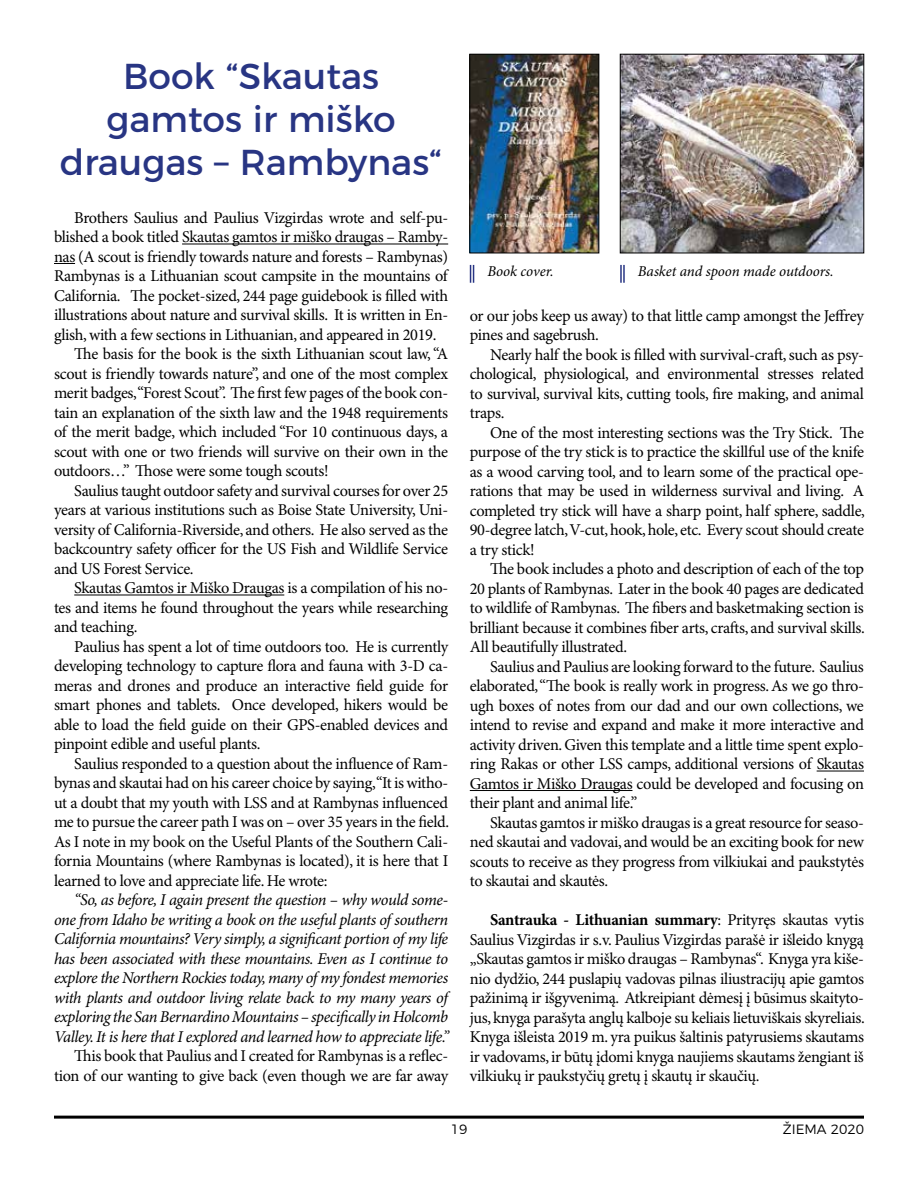
<style>
.page{position:relative;width:918px;height:1188px;background:#fff}
.page>*{position:absolute;margin:0;border:0;box-sizing:border-box;transform-origin:0 0}
.t1{font:36px/43.2px "Montserrat";color:#283583;text-align:center}
.t2{font:16.5px/19.5px "Minion Pro";letter-spacing:-.025em;color:#000;text-align:justify}
.t3{font:italic 16.5px/19.5px "Minion Pro";letter-spacing:-.03em;color:#000;text-align:justify}
.t4{font:italic 15px "Minion Pro";letter-spacing:-.005em;color:#000}
.t5{font:300 13.5px "Montserrat";color:#000}
.s1{font-weight:700}
</style>
<div class="page">
<hr style="left:54px;top:1116px;width:810px;height:3px;background:#000">
<hr style="left:182px;top:244px;width:266px;height:1px;background:#000">
<svg style="left:54px;top:263px;width:21px;height:1px"></svg>
<hr style="left:74px;top:595px;width:210px;height:1px;background:#000">
<hr style="left:817px;top:771px;width:47px;height:1px;background:#000">
<hr style="left:470px;top:790px;width:162px;height:1px;background:#000">
<img style="left:472px;top:56px;width:125px;height:195px">
<div style="left:470px;top:54px;width:129px;height:199px;border:1px solid #000"></div>
<img style="left:622px;top:56px;width:240px;height:195px">
<div style="left:620px;top:54px;width:244px;height:199px;border:1px solid #000"></div>
<svg style="left:470px;top:265px;width:4px;height:18px"></svg>
<svg style="left:620px;top:265px;width:5px;height:18px"></svg>
<h1 class="t1" style="left:60px;top:52px;width:384px">Book “Skautas gamtos ir miško draugas – Rambynas“</h1>
<p class="t2" style="left:74px;top:208px;width:375px">Brothers Saulius and Paulius Vizgirdas wrote and self-pu-</p>
<p class="t2" style="left:54px;top:228px;width:396px">blished a book titled Skautas gamtos ir miško draugas – Ramby-</p>
<p class="t2" style="left:54px;top:247px;width:396px">nas (A scout is friendly towards nature and forests – Rambynas)</p>
<p class="t2" style="left:54px;top:267px;width:395px">Rambynas is a Lithuanian scout campsite in the mountains of</p>
<p class="t2" style="left:54px;top:287px;width:396px">California. The pocket-sized, 244 page guidebook is filled with</p>
<p class="t2" style="left:54px;top:306px;width:396px">illustrations about nature and survival skills. It is written in En-</p>
<p class="t2" style="left:54px;top:325px;width:384px">glish, with a few sections in Lithuanian, and appeared in 2019.</p>
<p class="t2" style="left:74px;top:345px;width:375px">The basis for the book is the sixth Lithuanian scout law, “A</p>
<p class="t2" style="left:54px;top:365px;width:396px">scout is friendly towards nature”, and one of the most complex</p>
<p class="t2" style="left:54px;top:384px;width:396px">merit badges, “Forest Scout”. The first few pages of the book con-</p>
<p class="t2" style="left:54px;top:403px;width:396px">tain an explanation of the sixth law and the 1948 requirements</p>
<p class="t2" style="left:54px;top:423px;width:396px">of the merit badge, which included “For 10 continuous days, a</p>
<p class="t2" style="left:54px;top:443px;width:396px">scout with one or two friends will survive on their own in the</p>
<p class="t2" style="left:54px;top:462px;width:276px">outdoors…” Those were some tough scouts!</p>
<p class="t2" style="left:74px;top:482px;width:375px">Saulius taught outdoor safety and survival courses for over 25</p>
<p class="t2" style="left:54px;top:501px;width:396px">years at various institutions such as Boise State University, Uni-</p>
<p class="t2" style="left:54px;top:521px;width:396px">versity of California-Riverside, and others. He also served as the</p>
<p class="t2" style="left:54px;top:540px;width:396px">backcountry safety officer for the US Fish and Wildlife Service</p>
<p class="t2" style="left:54px;top:560px;width:141px">and US Forest Service.</p>
<p class="t2" style="left:74px;top:579px;width:375px">Skautas Gamtos ir Miško Draugas is a compilation of his no-</p>
<p class="t2" style="left:54px;top:599px;width:396px">tes and items he found throughout the years while researching</p>
<p class="t2" style="left:54px;top:618px;width:85px">and teaching.</p>
<p class="t2" style="left:74px;top:638px;width:375px">Paulius has spent a lot of time outdoors too. He is currently</p>
<p class="t2" style="left:54px;top:657px;width:396px">developing technology to capture flora and fauna with 3-D ca-</p>
<p class="t2" style="left:54px;top:677px;width:396px">meras and drones and produce an interactive field guide for</p>
<p class="t2" style="left:54px;top:696px;width:396px">smart phones and tablets. Once developed, hikers would be</p>
<p class="t2" style="left:54px;top:716px;width:396px">able to load the field guide on their GPS-enabled devices and</p>
<p class="t2" style="left:54px;top:735px;width:208px">pinpoint edible and useful plants.</p>
<p class="t2" style="left:74px;top:755px;width:375px">Saulius responded to a question about the influence of Ram-</p>
<p class="t2" style="left:54px;top:774px;width:396px">bynas and skautai had on his career choice by saying, “It is witho-</p>
<p class="t2" style="left:54px;top:794px;width:396px">ut a doubt that my youth with LSS and at Rambynas influenced</p>
<p class="t2" style="left:54px;top:813px;width:397px">me to pursue the career path I was on – over 35 years in the field.</p>
<p class="t2" style="left:54px;top:833px;width:396px">As I note in my book on the Useful Plants of the Southern Cali-</p>
<p class="t2" style="left:54px;top:852px;width:396px">fornia Mountains (where Rambynas is located), it is here that I</p>
<p class="t2" style="left:54px;top:872px;width:275px">learned to love and appreciate life. He wrote:</p>
<p class="t3" style="left:54px;top:891px;width:397px;text-indent:20px">“So, as before, I again present the question – why would some&shy;one from Idaho be writing a book on the useful plants of southern California mountains? Very simply, a significant portion of my life has been associated with these mountains. Even as I continue to explore the Northern Rockies today, many of my fondest memories with plants and outdoor living relate back to my many years of exploring the San Bernardino Mountains – specifically in Holcomb Valley. It is here that I explored and learned how to appreciate life.”</p>
<p class="t2" style="left:54px;top:1047px;width:396px;text-align:right">This book that Paulius and I created for Rambynas is a reflec&shy;tion of our wanting to give back (even though we are far away</p>
<p class="t4" style="left:488px;top:262px;width:68px">Book cover.</p>
<p class="t4" style="left:638px;top:262px;width:197px">Basket and spoon made outdoors.</p>
<p class="t2" style="left:470px;top:307px;width:396px">or our jobs keep us away) to that little camp amongst the Jeffrey pines and sagebrush.</p>
<p class="t2" style="left:470px;top:346px;width:396px;text-indent:20px">Nearly half the book is filled with survival-craft, such as psy&shy;chological, physiological, and environmental stresses related to survival, survival kits, cutting tools, fire making, and animal traps.</p>
<p class="t2" style="left:470px;top:424px;width:397px;text-indent:20px">One of the most interesting sections was the Try Stick. The purpose of the try stick is to practice the skillful use of the knife as a wood carving tool, and to learn some of the practical ope&shy;rations that may be used in wilderness survival and living. A completed try stick will have a sharp point, half sphere, saddle, 90-degree latch, V-cut, hook, hole, etc. Every scout should create a try stick!</p>
<p class="t2" style="left:470px;top:560px;width:397px;text-indent:20px">The book includes a photo and description of each of the top 20 plants of Rambynas. Later in the book 40 pages are dedicated to wildlife of Rambynas. The fibers and basketmaking section is brilliant because it combines fiber arts, crafts, and survival skills.<br>All beautifully illustrated.</p>
<p class="t2" style="left:470px;top:658px;width:396px;text-indent:20px">Saulius and Paulius are looking forward to the future. Saulius elaborated, “The book is really work in progress. As we go thro&shy;ugh boxes of notes from our dad and our own collections, we intend to revise and expand and make it more interactive and activity driven. Given this template and a little time spent explo&shy;ring Rakas or other LSS camps, additional versions of Skautas Gamtos ir Miško Draugas could be developed and focusing on their plant and animal life.”</p>
<p class="t2" style="left:470px;top:814px;width:396px;text-indent:20px">Skautas gamtos ir miško draugas is a great resource for seaso&shy;ned skautai and vadovai, and would be an exciting book for new scouts to receive as they progress from vilkiukai and paukstytės to skautai and skautės.</p>
<p class="t2" style="left:470px;top:911px;width:397px;text-indent:20px"><span class="s1">Santrauka - Lithuanian summary</span>: Prityręs skautas vytis Saulius Vizgirdas ir s.v. Paulius Vizgirdas parašė ir išleido knygą „Skautas gamtos ir miško draugas – Rambynas“. Knyga yra kiše&shy;nio dydžio, 244 puslapių vadovas pilnas iliustracijų apie gamtos pažinimą ir išgyvenimą. Atkreipiant dėmesį į būsimus skaityto&shy;jus, knyga parašyta anglų kalboje su keliais lietuviškais skyreliais.<br>Knyga išleista 2019 m. yra puikus šaltinis patyrusiems skautams ir vadovams, ir būtų įdomi knyga naujiems skautams žengiant iš vilkiukų ir paukstyčių gretų į skautų ir skaučių.</p>
<p class="t5" style="left:451px;top:1118px;width:18px">19</p>
<p class="t5" style="left:783px;top:1118px;width:83px">ŽIEMA 2020</p>
</div>
